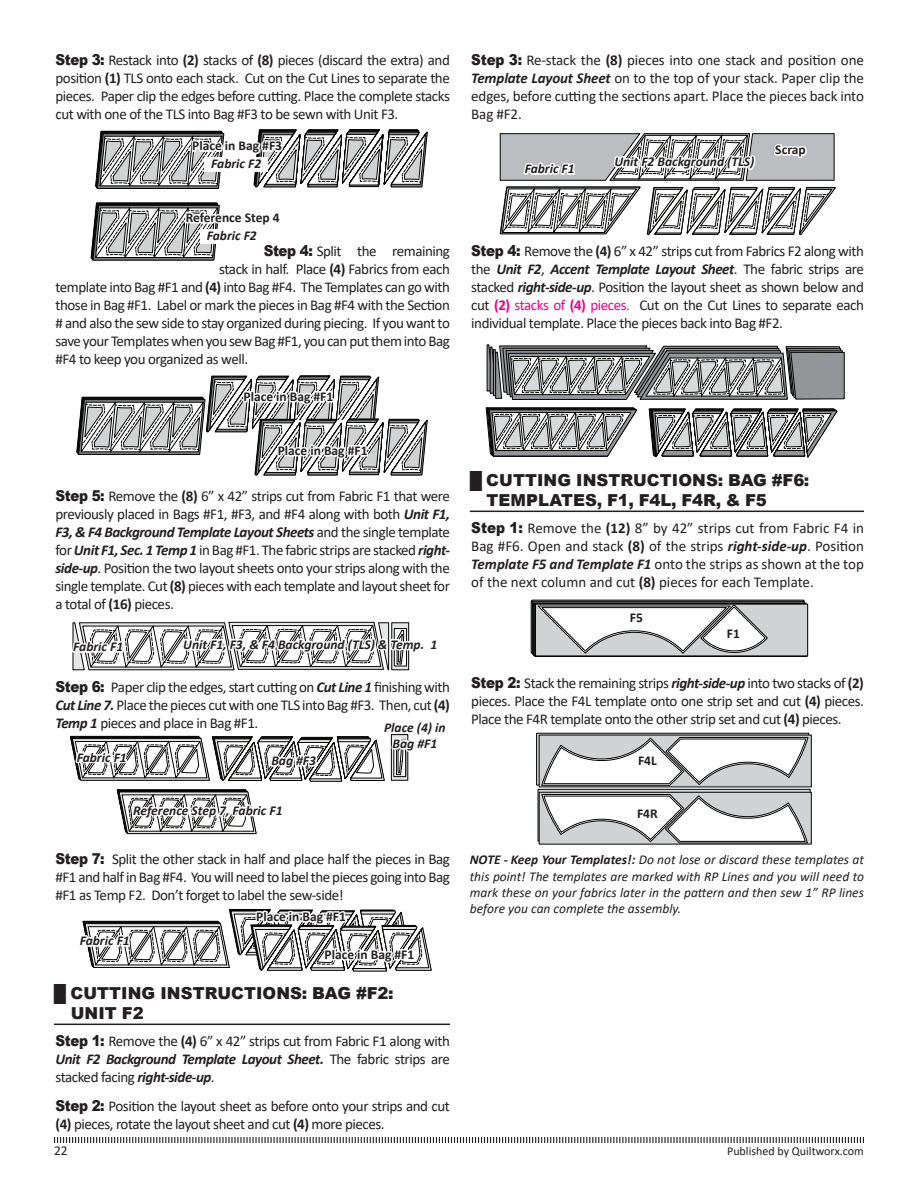
<style>
.page{position:relative;width:918px;height:1188px;background:#fff}
.page>*{position:absolute;margin:0;border:0;box-sizing:border-box;transform-origin:0 0}
.t1{font:900 16.5px/19.8px "Arial";letter-spacing:.005em;color:#231f20}
.t2{font:15px/18px "Calibri";letter-spacing:-.03em;color:#231f20;text-align:justify}
.Note_Inline_Style{font:italic 13.5px/16.2px "Calibri";color:#231f20;text-align:justify}
.graphics_label{font:italic 700 13.5px/16.2px "Calibri";color:#231f20;text-align:center}
.White_Outlined_Text{font:700 13.5px "Calibri";color:#231f20}
.t3{font:13.5px "Calibri";color:#231f20}
.t4{font:12px "Calibri";color:#231f20}
.s1{font-family:"Arial";font-weight:900}
.s2{font-weight:700}
.s3{font-weight:700;font-style:italic}
.s4{font-weight:700;color:#ed028c}
.s5{color:#ed028c}
</style>
<div class="page">
<svg style="left:54px;top:1137px;width:810px;height:6px"></svg>
<hr style="left:54px;top:1024px;width:396px;height:1px;background:#231f20">
<svg style="left:76px;top:375px;width:352px;height:101px"></svg>
<svg style="left:72px;top:621px;width:338px;height:50px"></svg>
<svg style="left:82px;top:909px;width:350px;height:63px"></svg>
<hr style="left:470px;top:511px;width:394px;height:1px;background:#231f20">
<svg style="left:500px;top:133px;width:336px;height:102px"></svg>
<svg style="left:486px;top:344px;width:359px;height:114px"></svg>
<svg style="left:531px;top:601px;width:273px;height:52px"></svg>
<svg style="left:532px;top:602px;width:273px;height:52px"></svg>
<svg style="left:533px;top:603px;width:273px;height:53px"></svg>
<div style="left:535px;top:604px;width:273px;height:52px;background:#d1d2d4;border:1px solid #040503"></div>
<svg style="left:537px;top:604px;width:231px;height:53px"></svg>
<div style="left:536px;top:733px;width:273px;height:52px;background:#8a8b8b;border:1px solid #040503"></div>
<div style="left:539px;top:735px;width:273px;height:52px;background:#d1d2d4"></div>
<div style="left:538px;top:789px;width:272px;height:52px;background:#a1a2a3;border:1px solid #040503"></div>
<div style="left:539px;top:792px;width:273px;height:52px;background:#d1d2d4;border:1px solid #040503"></div>
<svg style="left:541px;top:737px;width:268px;height:49px"></svg>
<div style="left:634px;top:755px;width:27px;height:16px;border:1px solid #fff"></div>
<svg style="left:541px;top:794px;width:267px;height:49px"></svg>
<div style="left:634px;top:807px;width:27px;height:17px;border:1px solid #fff"></div>
<svg style="left:91px;top:129px;width:337px;height:132px"></svg>
<svg style="left:70px;top:734px;width:339px;height:101px"></svg>
<p class="t2" style="left:56px;top:51px;width:396px"><span class="s1">Step 3:</span> Restack into <span class="s2">(2)</span> stacks of <span class="s2">(8)</span> pieces (discard the extra) and position <span class="s2">(1)</span> TLS onto each stack. Cut on the Cut Lines to separate the pieces. Paper clip the edges before cutting. Place the complete stacks cut with one of the TLS into Bag #F3 to be sewn with Unit F3.</p>
<p class="White_Outlined_Text" style="left:192px;top:136px;width:91px">Place in Bag #F3</p>
<p class="graphics_label" style="left:211px;top:155px;width:52px">Fabric F2</p>
<p class="White_Outlined_Text" style="left:186px;top:208px;width:95px">Reference Step 4</p>
<p class="graphics_label" style="left:207px;top:227px;width:52px">Fabric F2</p>
<p class="t2" style="left:264px;top:242px;width:188px"><span class="s1">Step 4:</span> Split the remaining</p>
<p class="t2" style="left:219px;top:260px;width:232px">stack in half. Place <span class="s2">(4)</span> Fabrics from each</p>
<p class="t2" style="left:56px;top:278px;width:396px">template into Bag #F1 and <span class="s2">(4)</span> into Bag #F4. The Templates can go with</p>
<p class="t2" style="left:56px;top:296px;width:396px">those in Bag #F1. Label or mark the pieces in Bag #F4 with the Section</p>
<p class="t2" style="left:56px;top:314px;width:396px"># and also the sew side to stay organized during piecing. If you want to</p>
<p class="t2" style="left:56px;top:332px;width:396px">save your Templates when you sew Bag #F1, you can put them into Bag</p>
<p class="t2" style="left:56px;top:350px;width:194px">#F4 to keep you organized as well.</p>
<p class="White_Outlined_Text" style="left:244px;top:387px;width:91px">Place in Bag #F1</p>
<p class="White_Outlined_Text" style="left:278px;top:441px;width:91px">Place in Bag #F1</p>
<p class="t2" style="left:56px;top:486px;width:396px"><span class="s1">Step 5:</span> Remove the <span class="s2">(8)</span> 6” x 42” strips cut from Fabric F1 that were previously placed in Bags #F1, #F3, and #F4 along with both <span class="s3">Unit F1, F3, &amp; F4 Background Template Layout Sheets</span> and the single template for <span class="s3">Unit F1, Sec. 1 Temp 1</span> in Bag #F1. The fabric strips are stacked <span class="s3">right&shy;side-up</span>. Position the two layout sheets onto your strips along with the single template. Cut <span class="s2">(8)</span> pieces with each template and layout sheet for a total of <span class="s2">(16)</span> pieces.</p>
<p class="graphics_label" style="left:73px;top:638px;width:52px">Fabric F1</p>
<p class="graphics_label" style="left:183px;top:636px;width:256px">Unit F1, F3, &amp; F4 Background (TLS) &amp; Temp. 1</p>
<p class="t2" style="left:56px;top:677px;width:396px"><span class="s1">Step 6:</span> Paper clip the edges, start cutting on <span class="s3">Cut Line 1</span> finishing with <span class="s3">Cut Line 7.</span> Place the pieces cut with one TLS into Bag #F3. Then, cut <span class="s2">(4)<br></span><span class="s3">Temp 1</span> pieces and place in Bag #F1.</p>
<p class="graphics_label" style="left:384px;top:719px;width:63px">Place (4) in<br>Bag #F1</p>
<p class="graphics_label" style="left:77px;top:749px;width:52px">Fabric F1</p>
<p class="graphics_label" style="left:271px;top:752px;width:46px">Bag #F3</p>
<p class="graphics_label" style="left:133px;top:802px;width:151px">Reference Step 7, Fabric F1</p>
<p class="t2" style="left:56px;top:850px;width:396px"><span class="s1">Step 7:</span> Split the other stack in half and place half the pieces in Bag #F1 and half in Bag #F4. You will need to label the pieces going into Bag #F1 as Temp F2. Don’t forget to label the sew-side!</p>
<p class="graphics_label" style="left:80px;top:932px;width:52px">Fabric F1</p>
<p class="White_Outlined_Text" style="left:256px;top:907px;width:91px">Place in Bag #F1</p>
<p class="White_Outlined_Text" style="left:325px;top:945px;width:91px">Place in Bag #F1</p>
<p class="t1" style="left:71px;top:983px;width:324px;text-indent:-16px">█ CUTTING INSTRUCTIONS: BAG #F2:<br>UNIT F2</p>
<p class="t2" style="left:56px;top:1032px;width:396px"><span class="s1">Step 1:</span> Remove the <span class="s2">(4)</span> 6” x 42” strips cut from Fabric F1 along with <span class="s3">Unit F2 Background Template Layout Sheet.</span> The fabric strips are stacked facing <span class="s3">right-side-up</span>.</p>
<p class="t2" style="left:56px;top:1097px;width:396px"><span class="s1">Step 2:</span> Position the layout sheet as before onto your strips and cut <span class="s2">(4)</span> pieces, rotate the layout sheet and cut <span class="s2">(4)</span> more pieces.</p>
<p class="t2" style="left:471px;top:51px;width:394px"><span class="s1">Step 3:</span> Re-stack the <span class="s2">(8)</span> pieces into one stack and position one <span class="s3">Template Layout Sheet</span> on to the top of your stack. Paper clip the edges, before cutting the sections apart. Place the pieces back into Bag #F2.</p>
<p class="graphics_label" style="left:525px;top:160px;width:52px">Fabric F1</p>
<p class="graphics_label" style="left:614px;top:153px;width:141px">Unit F2 Background (TLS)</p>
<p class="White_Outlined_Text" style="left:775px;top:140px;width:32px">Scrap</p>
<p class="t2" style="left:471px;top:242px;width:394px"><span class="s1">Step 4:</span> Remove the <span class="s2">(4)</span> 6” x 42” strips cut from Fabrics F2 along with the <span class="s3">Unit F2</span>, <span class="s3">Accent Template Layout Sheet</span>. The fabric strips are stacked <span class="s3">right-side-up</span>. Position the layout sheet as shown below and cut <span class="s4">(2)</span> <span class="s5">stacks of</span> <span class="s4">(4)</span> <span class="s5">pieces.</span> Cut on the Cut Lines to separate each individual template. Place the pieces back into Bag #F2.</p>
<p class="t1" style="left:487px;top:470px;width:324px;text-indent:-16px">█ CUTTING INSTRUCTIONS: BAG #F6:<br>TEMPLATES, F1, F4L, F4R, &amp; F5</p>
<p class="t2" style="left:471px;top:519px;width:394px"><span class="s1">Step 1:</span> Remove the <span class="s2">(12)</span> 8” by 42” strips cut from Fabric F4 in Bag #F6. Open and stack <span class="s2">(8)</span> of the strips <span class="s3">right-side-up</span>. Position <span class="s3">Template F5 and Template F1</span> onto the strips as shown at the top of the next column and cut <span class="s2">(8)</span> pieces for each Template.</p>
<p class="White_Outlined_Text" style="left:630px;top:608px;width:15px">F5</p>
<p class="White_Outlined_Text" style="left:727px;top:624px;width:15px">F1</p>
<p class="t2" style="left:471px;top:674px;width:394px"><span class="s1">Step 2:</span> Stack the remaining strips <span class="s3">right-side-up</span> into two stacks of <span class="s2">(2) </span>pieces. Place the F4L template onto one strip set and cut <span class="s2">(4)</span> pieces.<br>Place the F4R template onto the other strip set and cut <span class="s2">(4)</span> pieces.</p>
<p class="White_Outlined_Text" style="left:638px;top:751px;width:20px">F4L</p>
<p class="White_Outlined_Text" style="left:637px;top:804px;width:22px">F4R</p>
<p class="Note_Inline_Style" style="left:470px;top:851px;width:396px"><span class="s2">NOTE - Keep Your Templates!:</span> Do not lose or discard these templates at this point! The templates are marked with RP Lines and you will need to mark these on your fabrics later in the pattern and then sew 1” RP lines before you can complete the assembly.</p>
<p class="t3" style="left:54px;top:1142px;width:15px">22</p>
<p class="t4" style="left:727px;top:1143px;width:138px">Published by Quiltworx.com</p>
</div>
